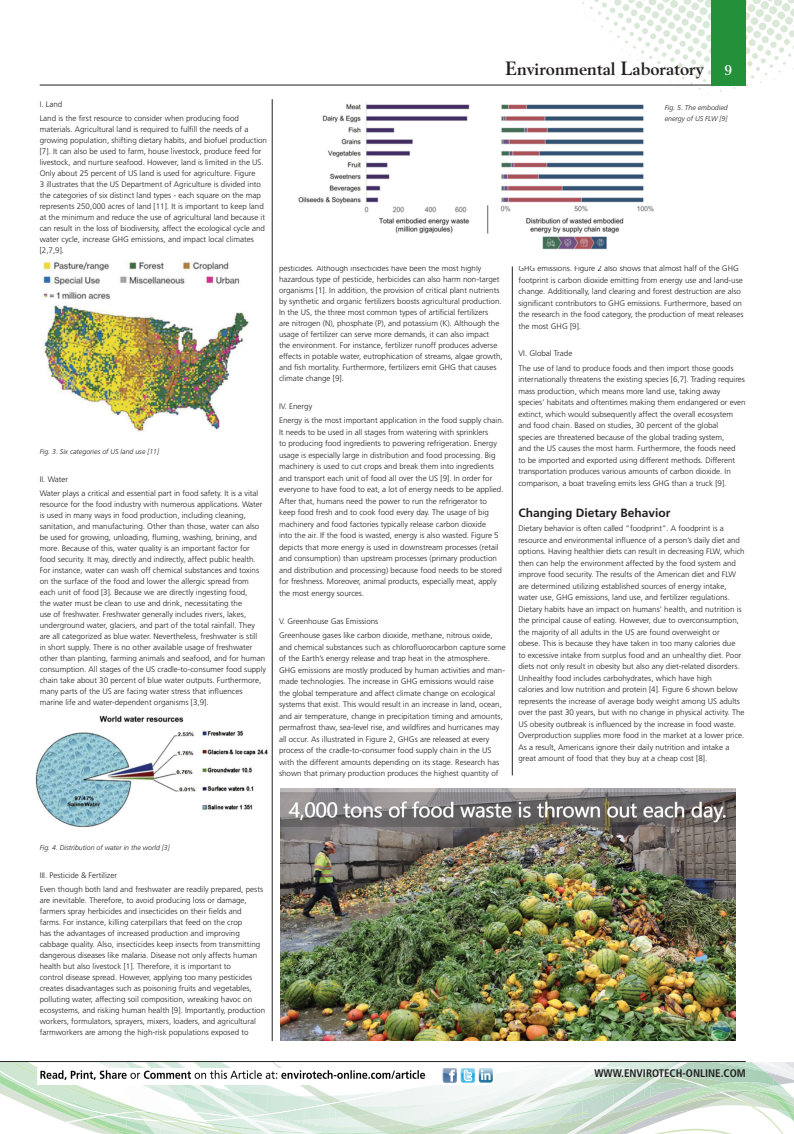
<style>
.page{position:relative;width:794px;height:1134px;background:#fff}
.page>*{position:absolute;margin:0;border:0;box-sizing:border-box;transform-origin:0 0}
.t1{font:700 17px "Berling";color:#231f20}
.t2{font:700 12px "Frutiger";color:#231f20}
.t3{font:700 condensed 11px "Frutiger";color:#231f20}
.t4{font:300 8px/11.5px "Frutiger";color:#231f20}
.t5{font:italic 300 7px/11px "Frutiger";color:#231f20}
.s1{font-size:19px}
.s2{font-size:14px;color:#fff}
</style>
<div class="page">
<svg style="left:566px;top:0;width:228px;height:99px"></svg>
<hr style="left:272px;top:99px;width:1px;height:942px;background:#231f20">
<hr style="left:512px;top:266px;width:1px;height:509px;background:#231f20">
<svg style="left:0;top:1062px;width:794px;height:72px"></svg>
<hr style="left:40px;top:85px;width:706px;height:1px;background:#231f20">
<div style="left:711px;top:0;width:35px;height:86px;background:#23913a"></div>
<img style="left:37px;top:1068px;width:457px;height:16px">
<hr style="left:0;top:1061px;width:746px;height:1px;background:#231f20">
<img style="left:42px;top:261px;width:207px;height:171px">
<img style="left:35px;top:715px;width:233px;height:113px">
<img style="left:298px;top:101px;width:356px;height:149px">
<img style="left:281px;top:789px;width:454px;height:251px">
<p class="t4" style="left:40px;top:98px;width:201px;line-height:13.8px">I. Land<br>Land is the first resource to consider when producing food</p>
<p class="t4" style="left:40px;top:124px;width:229px;line-height:11px">materials. Agricultural land is required to fulfill the needs of a growing population, shifting dietary habits, and biofuel production [7]. It can also be used to farm, house livestock, produce feed for livestock, and nurture seafood. However, land is limited in the US.<br>Only about 25 percent of US land is used for agriculture. Figure<br>3 illustrates that the US Department of Agriculture is divided into the categories of six distinct land types - each square on the map represents 250,000 acres of land [11]. It is important to keep land at the minimum and reduce the use of agricultural land because it can result in the loss of biodiversity, affect the ecological cycle and water cycle, increase GHG emissions, and impact local climates [2,7,9].</p>
<p class="t5" style="left:40px;top:446px;width:121px">Fig. 3. Six categories of US land use [11]</p>
<p class="t4" style="left:40px;top:472px;width:220px;line-height:13.8px">II. Water<br>Water plays a critical and essential part in food safety. It is a vital</p>
<p class="t4" style="left:40px;top:498px;width:228px;line-height:11px">resource for the food industry with numerous applications. Water is used in many ways in food production, including cleaning, sanitation, and manufacturing. Other than those, water can also be used for growing, unloading, fluming, washing, brining, and more. Because of this, water quality is an important factor for food security. It may, directly and indirectly, affect public health.<br>For instance, water can wash off chemical substances and toxins on the surface of the food and lower the allergic spread from each unit of food [3]. Because we are directly ingesting food,<br>the water must be clean to use and drink, necessitating the<br>use of freshwater. Freshwater generally includes rivers, lakes, underground water, glaciers, and part of the total rainfall. They are all categorized as blue water. Nevertheless, freshwater is still<br>in short supply. There is no other available usage of freshwater other than planting, farming animals and seafood, and for human consumption. All stages of the US cradle-to-consumer food supply chain take about 30 percent of blue water outputs. Furthermore, many parts of the US are facing water stress that influences marine life and water-dependent organisms [3,9].</p>
<h1 class="t1" style="left:505px;top:59px;width:228px"><span class="s1">E</span>nvironmental <span class="s1">L</span>aboratory <span class="s2">9</span></h1>
<p class="t5" style="left:664px;top:102px;width:65px">Fig. 5. The embodied energy of US FLW [9]</p>
<p class="t4" style="left:279px;top:263px;width:225px;line-height:11px">pesticides. Although insecticides have been the most highly hazardous type of pesticide, herbicides can also harm non-target organisms [1]. In addition, the provision of critical plant nutrients by synthetic and organic fertilizers boosts agricultural production.<br>In the US, the three most common types of artificial fertilizers<br>are nitrogen (N), phosphate (P), and potassium (K). Although the usage of fertilizer can serve more demands, it can also impact<br>the environment. For instance, fertilizer runoff produces adverse effects in potable water, eutrophication of streams, algae growth, and fish mortality. Furthermore, fertilizers emit GHG that causes climate change [9].</p>
<p class="t4" style="left:279px;top:399px;width:226px;line-height:14.3px">IV. Energy<br>Energy is the most important application in the food supply chain.</p>
<p class="t4" style="left:279px;top:426px;width:226px">It needs to be used in all stages from watering with sprinklers<br>to producing food ingredients to powering refrigeration. Energy usage is especially large in distribution and food processing. Big machinery is used to cut crops and break them into ingredients and transport each unit of food all over the US [9]. In order for everyone to have food to eat, a lot of energy needs to be applied.<br>After that, humans need the power to run the refrigerator to keep food fresh and to cook food every day. The usage of big machinery and food factories typically release carbon dioxide<br>into the air. If the food is wasted, energy is also wasted. Figure 5 depicts that more energy is used in downstream processes (retail and consumption) than upstream processes (primary production and distribution and processing) because food needs to be stored for freshness. Moreover, animal products, especially meat, apply the most energy sources.</p>
<p class="t4" style="left:279px;top:614px;width:215px;line-height:14.3px">V. Greenhouse Gas Emissions<br>Greenhouse gases like carbon dioxide, methane, nitrous oxide,</p>
<p class="t4" style="left:279px;top:641px;width:228px">and chemical substances such as chlorofluorocarbon capture some of the Earth’s energy release and trap heat in the atmosphere.<br>GHG emissions are mostly produced by human activities and man&shy;made technologies. The increase in GHG emissions would raise the global temperature and affect climate change on ecological systems that exist. This would result in an increase in land, ocean, and air temperature, change in precipitation timing and amounts, permafrost thaw, sea-level rise, and wildfires and hurricanes may all occur. As illustrated in Figure 2, GHGs are released at every process of the cradle-to-consumer food supply chain in the US with the different amounts depending on its stage. Research has shown that primary production produces the highest quantity of</p>
<p class="t4" style="left:518px;top:263px;width:226px">GHG emissions. Figure 2 also shows that almost half of the GHG footprint is carbon dioxide emitting from energy use and land-use change. Additionally, land clearing and forest destruction are also significant contributors to GHG emissions. Furthermore, based on the research in the food category, the production of meat releases the most GHG [9].</p>
<p class="t4" style="left:518px;top:347px;width:217px;line-height:14.3px">VI. Global Trade<br>The use of land to produce foods and then import those goods</p>
<p class="t4" style="left:518px;top:374px;width:229px">internationally threatens the existing species [6,7]. Trading requires mass production, which means more land use, taking away species’ habitats and oftentimes making them endangered or even extinct, which would subsequently affect the overall ecosystem and food chain. Based on studies, 30 percent of the global<br>species are threatened because of the global trading system,<br>and the US causes the most harm. Furthermore, the foods need<br>to be imported and exported using different methods. Different transportation produces various amounts of carbon dioxide. In comparison, a boat traveling emits less GHG than a truck [9].</p>
<h2 class="t2" style="left:518px;top:506px;width:154px">Changing Dietary Behavior</h2>
<p class="t4" style="left:518px;top:523px;width:228px">Dietary behavior is often called “foodprint”. A foodprint is a resource and environmental influence of a person’s daily diet and options. Having healthier diets can result in decreasing FLW, which then can help the environment affected by the food system and improve food security. The results of the American diet and FLW are determined utilizing established sources of energy intake, water use, GHG emissions, land use, and fertilizer regulations.<br>Dietary habits have an impact on humans’ health, and nutrition is the principal cause of eating. However, due to overconsumption, the majority of all adults in the US are found overweight or<br>obese. This is because they have taken in too many calories due<br>to excessive intake from surplus food and an unhealthy diet. Poor diets not only result in obesity but also any diet-related disorders.<br>Unhealthy food includes carbohydrates, which have high<br>calories and low nutrition and protein [4]. Figure 6 shown below represents the increase of average body weight among US adults over the past 30 years, but with no change in physical activity. The US obesity outbreak is influenced by the increase in food waste.<br>Overproduction supplies more food in the market at a lower price.<br>As a result, Americans ignore their daily nutrition and intake a great amount of food that they buy at a cheap cost [8].</p>
<p class="t5" style="left:40px;top:843px;width:131px">Fig. 4. Distribution of water in the world [3]</p>
<p class="t4" style="left:40px;top:868px;width:225px;line-height:13.8px">III. Pesticide &amp; Fertilizer<br>Even though both land and freshwater are readily prepared, pests</p>
<p class="t4" style="left:40px;top:895px;width:227px;line-height:11px">are inevitable. Therefore, to avoid producing loss or damage, farmers spray herbicides and insecticides on their fields and<br>farms. For instance, killing caterpillars that feed on the crop<br>has the advantages of increased production and improving cabbage quality. Also, insecticides keep insects from transmitting dangerous diseases like malaria. Disease not only affects human health but also livestock [1]. Therefore, it is important to<br>control disease spread. However, applying too many pesticides creates disadvantages such as poisoning fruits and vegetables, polluting water, affecting soil composition, wreaking havoc on ecosystems, and risking human health [9]. Importantly, production workers, formulators, sprayers, mixers, loaders, and agricultural farmworkers are among the high-risk populations exposed to</p>
<h3 class="t3" style="left:594px;top:1066px;width:153px">WWW.ENVIROTECH-ONLINE.COM</h3>
</div>
